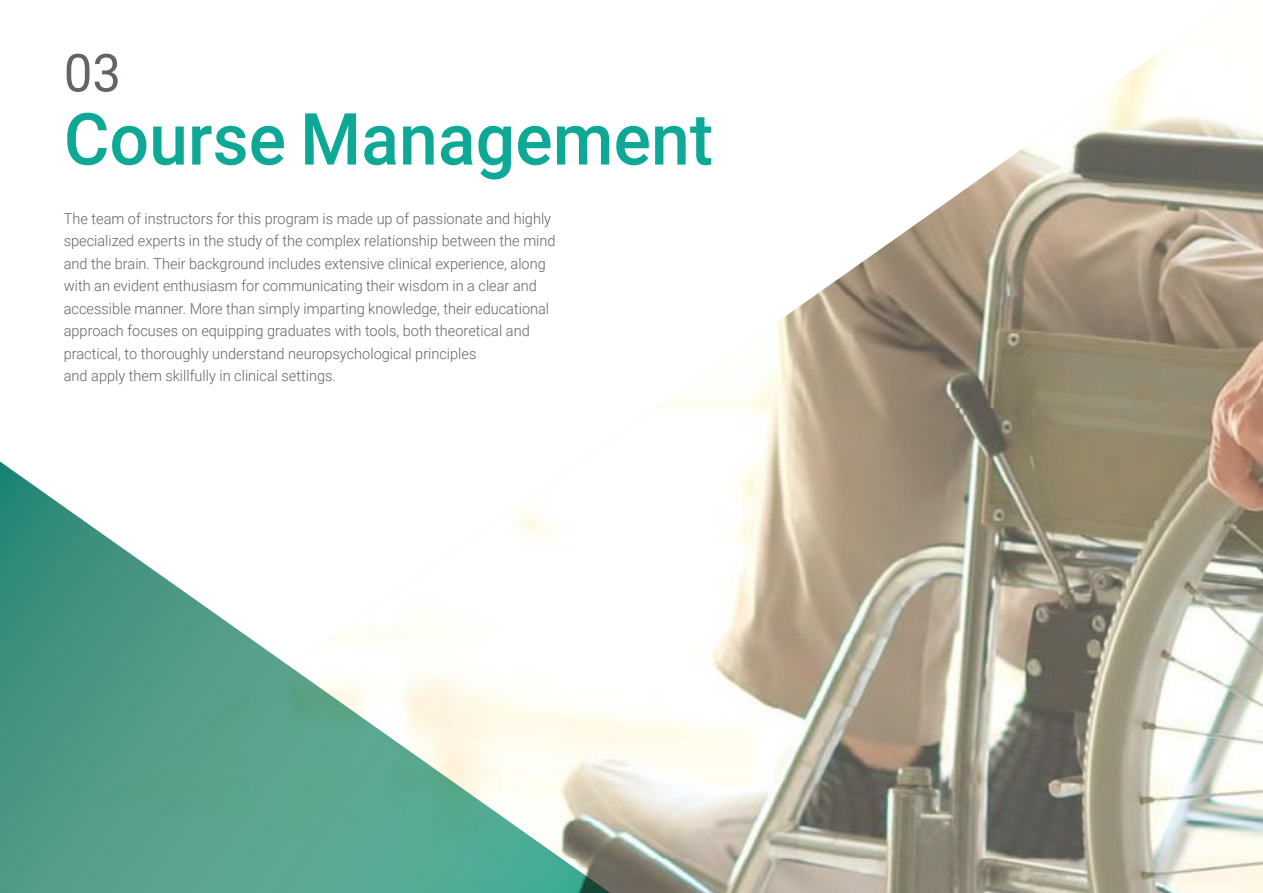
<style>
.page{position:relative;width:1263px;height:893px;background:#fff}
.page>*{position:absolute;margin:0;border:0;box-sizing:border-box;transform-origin:0 0}
.t1{font:500 72px "Roboto";color:#0ea996}
.t2{font:52.5px "Roboto";color:#61646a}
.t3{font:300 15px/22.5px "Roboto";color:#61646a}
</style>
<div class="page">
<img style="left:640px;top:43px;width:623px;height:850px">
<svg style="left:0;top:461px;width:640px;height:432px"></svg>
<h2 class="t2" style="left:64px;top:36px;width:59px">03</h2>
<h1 class="t1" style="left:64px;top:89px;width:651px">Course Management</h1>
<p class="t3" style="left:64px;top:207px;width:493px">The team of instructors for this program is made up of passionate and highly specialized experts in the study of the complex relationship between the mind and the brain. Their background includes extensive clinical experience, along with an evident enthusiasm for communicating their wisdom in a clear and accessible manner. More than simply imparting knowledge, their educational approach focuses on equipping graduates with tools, both theoretical and practical, to thoroughly understand neuropsychological principles<br>and apply them skillfully in clinical settings.</p>
</div>
